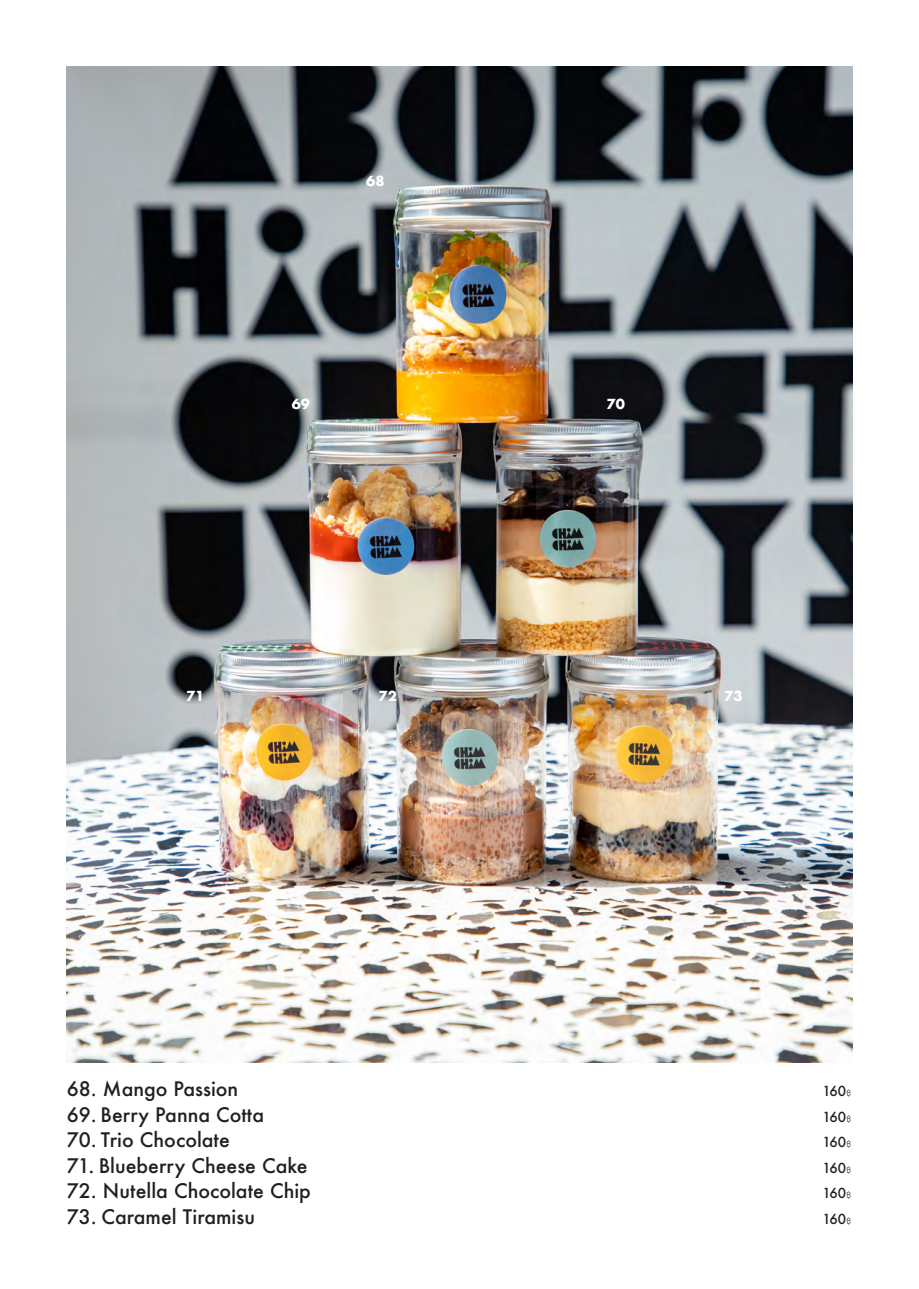
<style>
.page{position:relative;width:919px;height:1289px;background:#fff}
.page>*{position:absolute;margin:0;border:0;box-sizing:border-box;transform-origin:0 0}
.t1{font:500 19.5px "Futura";color:#231f20}
.t2{font:500 13.5px "Futura";letter-spacing:-.045em;color:#231f20}
.t3{font:700 13.5px "Futura";color:#fff}
.s1{font-family:"TH Sarabun PSK";font-weight:400}
</style>
<div class="page">
<img style="left:67px;top:67px;width:785px;height:995px">
<p class="t3" style="left:366px;top:171px;width:20px">68</p>
<p class="t3" style="left:292px;top:394px;width:20px">69</p>
<p class="t3" style="left:606px;top:394px;width:20px">70</p>
<p class="t3" style="left:186px;top:686px;width:20px">71</p>
<p class="t3" style="left:378px;top:686px;width:20px">72</p>
<p class="t3" style="left:724px;top:686px;width:20px">73</p>
<p class="t1" style="left:67px;top:1075px;width:173px">68. Mango Passion</p>
<p class="t2" style="left:822px;top:1081px;width:31px">160<span class="s1">฿</span></p>
<p class="t1" style="left:67px;top:1101px;width:199px">69. Berry Panna Cotta</p>
<p class="t2" style="left:822px;top:1107px;width:31px">160<span class="s1">฿</span></p>
<p class="t1" style="left:67px;top:1126px;width:165px">70. Trio Chocolate</p>
<p class="t2" style="left:822px;top:1132px;width:31px">160<span class="s1">฿</span></p>
<p class="t1" style="left:67px;top:1152px;width:242px">71. Blueberry Cheese Cake</p>
<p class="t2" style="left:822px;top:1158px;width:31px">160<span class="s1">฿</span></p>
<p class="t1" style="left:67px;top:1177px;width:245px">72. Nutella Chocolate Chip</p>
<p class="t2" style="left:822px;top:1183px;width:31px">160<span class="s1">฿</span></p>
<p class="t1" style="left:67px;top:1203px;width:190px">73. Caramel Tiramisu</p>
<p class="t2" style="left:822px;top:1209px;width:31px">160<span class="s1">฿</span></p>
</div>
